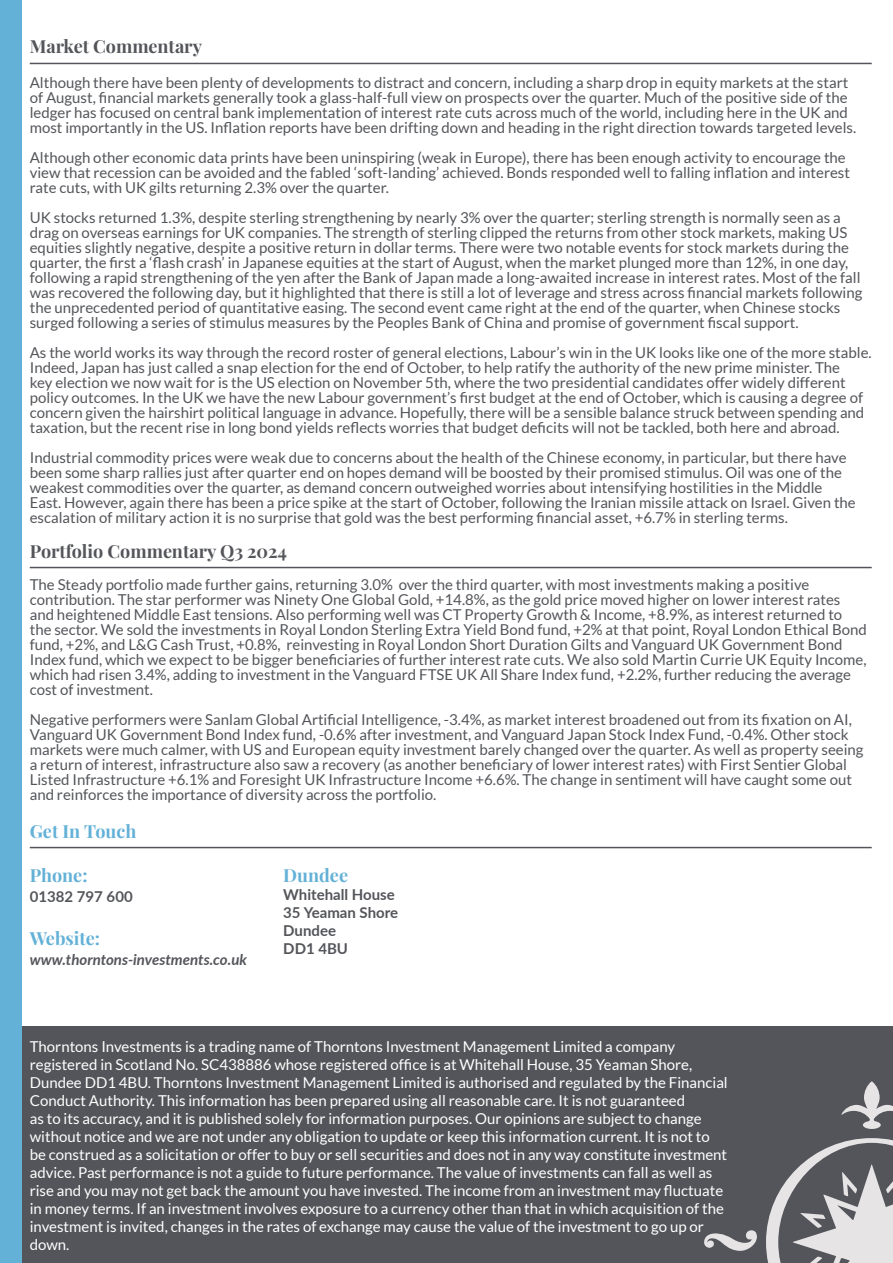
<style>
.page{position:relative;width:893px;height:1263px;background:#fff}
.page>*{position:absolute;margin:0;border:0;box-sizing:border-box;transform-origin:0 0}
.t1{font:700 18px "Playfair Display";color:#54555a}
.t2{font:700 18px "Playfair Display";color:#63b1d7}
.t3{font:15px/15px "Lato";color:#54555a}
.t4{font:15px/18px "Lato";color:#fff}
.t5{font:700 15px "Lato";color:#54555a}
.t6{font:italic 700 15px "Lato";color:#54555a}
</style>
<div class="page">
<div style="left:0;top:1026px;width:893px;height:237px;background:#54555a"></div>
<hr style="left:30px;top:63px;width:842px;height:1px;background:#54555a">
<svg style="left:766px;top:1138px;width:127px;height:125px"></svg>
<svg style="left:841px;top:1081px;width:52px;height:48px"></svg>
<svg style="left:704px;top:1230px;width:53px;height:21px"></svg>
<hr style="left:30px;top:567px;width:842px;height:1px;background:#54555a">
<hr style="left:30px;top:847px;width:842px;height:1px;background:#54555a">
<div style="left:0;top:0;width:21px;height:1263px;background:#63b1d7"></div>
<p class="t1" style="left:30px;top:33px;width:174px">Market Commentary</p>
<p class="t3" style="left:30px;top:75px;width:828px">Although there have been plenty of developments to distract and concern, including a sharp drop in equity markets at the start of August, financial markets generally took a glass-half-full view on prospects over the quarter. Much of the positive side of the ledger has focused on central bank implementation of interest rate cuts across much of the world, including here in the UK and most importantly in the US. Inflation reports have been drifting down and heading in the right direction towards targeted levels.</p>
<p class="t3" style="left:30px;top:150px;width:822px">Although other economic data prints have been uninspiring (weak in Europe), there has been enough activity to encourage the view that recession can be avoided and the fabled ‘soft-landing’ achieved. Bonds responded well to falling inflation and interest rate cuts, with UK gilts returning 2.3% over the quarter.</p>
<p class="t3" style="left:30px;top:210px;width:834px">UK stocks returned 1.3%, despite sterling strengthening by nearly 3% over the quarter; sterling strength is normally seen as a drag on overseas earnings for UK companies. The strength of sterling clipped the returns from other stock markets, making US equities slightly negative, despite a positive return in dollar terms. There were two notable events for stock markets during the quarter, the first a ‘flash crash’ in Japanese equities at the start of August, when the market plunged more than 12%, in one day, following a rapid strengthening of the yen after the Bank of Japan made a long-awaited increase in interest rates. Most of the fall was recovered the following day, but it highlighted that there is still a lot of leverage and stress across financial markets following the unprecedented period of quantitative easing. The second event came right at the end of the quarter, when Chinese stocks surged following a series of stimulus measures by the Peoples Bank of China and promise of government fiscal support.</p>
<p class="t3" style="left:30px;top:345px;width:843px">As the world works its way through the record roster of general elections, Labour’s win in the UK looks like one of the more stable.<br>Indeed, Japan has just called a snap election for the end of October, to help ratify the authority of the new prime minister. The<br>key election we now wait for is the US election on November 5th, where the two presidential candidates offer widely different policy outcomes. In the UK we have the new Labour government’s first budget at the end of October, which is causing a degree of concern given the hairshirt political language in advance. Hopefully, there will be a sensible balance struck between spending and taxation, but the recent rise in long bond yields reflects worries that budget deficits will not be tackled, both here and abroad.</p>
<p class="t3" style="left:30px;top:450px;width:828px">Industrial commodity prices were weak due to concerns about the health of the Chinese economy, in particular, but there have been some sharp rallies just after quarter end on hopes demand will be boosted by their promised stimulus. Oil was one of the weakest commodities over the quarter, as demand concern outweighed worries about intensifying hostilities in the Middle East. However, again there has been a price spike at the start of October, following the Iranian missile attack on Israel. Given the escalation of military action it is no surprise that gold was the best performing financial asset, +6.7% in sterling terms.</p>
<p class="t1" style="left:30px;top:537px;width:259px">Portfolio Commentary Q3 2024</p>
<p class="t3" style="left:30px;top:577px;width:838px">The Steady portfolio made further gains, returning 3.0% over the third quarter, with most investments making a positive contribution. The star performer was Ninety One Global Gold, +14.8%, as the gold price moved higher on lower interest rates and heightened Middle East tensions. Also performing well was CT Property Growth &amp; Income, +8.9%, as interest returned to the sector. We sold the investments in Royal London Sterling Extra Yield Bond fund, +2% at that point, Royal London Ethical Bond fund, +2%, and L&amp;G Cash Trust, +0.8%, reinvesting in Royal London Short Duration Gilts and Vanguard UK Government Bond Index fund, which we expect to be bigger beneficiaries of further interest rate cuts. We also sold Martin Currie UK Equity Income, which had risen 3.4%, adding to investment in the Vanguard FTSE UK All Share Index fund, +2.2%, further reducing the average cost of investment.</p>
<p class="t3" style="left:30px;top:712px;width:835px">Negative performers were Sanlam Global Artificial Intelligence, -3.4%, as market interest broadened out from its fixation on AI, Vanguard UK Government Bond Index fund, -0.6% after investment, and Vanguard Japan Stock Index Fund, -0.4%. Other stock markets were much calmer, with US and European equity investment barely changed over the quarter. As well as property seeing a return of interest, infrastructure also saw a recovery (as another beneficiary of lower interest rates) with First Sentier Global Listed Infrastructure +6.1% and Foresight UK Infrastructure Income +6.6%. The change in sentiment will have caught some out and reinforces the importance of diversity across the portfolio.</p>
<p class="t2" style="left:30px;top:816px;width:108px">Get In Touch</p>
<p class="t2" style="left:30px;top:861px;width:59px">Phone:</p>
<p class="t5" style="left:30px;top:885px;width:104px">01382 797 600</p>
<p class="t2" style="left:30px;top:924px;width:72px">Website:</p>
<p class="t6" style="left:30px;top:948px;width:219px">www.thorntons-investments.co.uk</p>
<p class="t2" style="left:283px;top:861px;width:66px">Dundee</p>
<p class="t5" style="left:283px;top:883px;width:113px">Whitehall House</p>
<p class="t5" style="left:283px;top:901px;width:116px">35 Yeaman Shore</p>
<p class="t5" style="left:283px;top:919px;width:54px">Dundee</p>
<p class="t5" style="left:283px;top:937px;width:66px">DD1 4BU</p>
<p class="t4" style="left:30px;top:1037px;width:699px">Thorntons Investments is a trading name of Thorntons Investment Management Limited a company registered in Scotland No. SC438886 whose registered office is at Whitehall House, 35 Yeaman Shore, Dundee DD1 4BU. Thorntons Investment Management Limited is authorised and regulated by the Financial Conduct Authority. This information has been prepared using all reasonable care. It is not guaranteed<br>as to its accuracy, and it is published solely for information purposes. Our opinions are subject to change without notice and we are not under any obligation to update or keep this information current. It is not to be construed as a solicitation or offer to buy or sell securities and does not in any way constitute investment advice. Past performance is not a guide to future performance. The value of investments can fall as well as rise and you may not get back the amount you have invested. The income from an investment may fluctuate in money terms. If an investment involves exposure to a currency other than that in which acquisition of the investment is invited, changes in the rates of exchange may cause the value of the investment to go up or down.</p>
</div>
